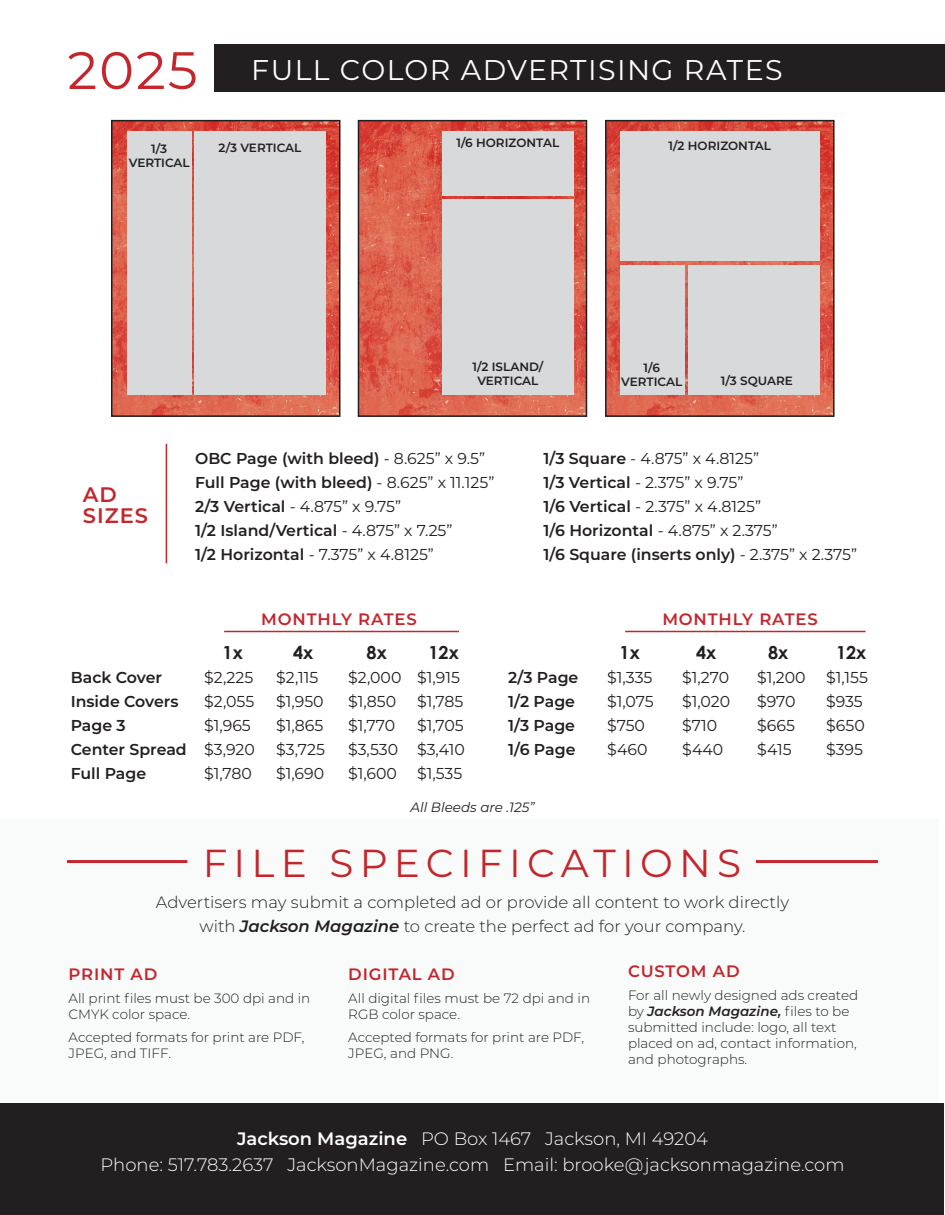
<style>
.page{position:relative;width:945px;height:1215px;background:#fff}
.page>*{position:absolute;margin:0;border:0;box-sizing:border-box;transform-origin:0 0}
.t1{font:52.5px "Montserrat";color:#c3262c}
.t2{font:39px "Montserrat";letter-spacing:.16em;color:#c3262c}
.t3{font:28.5px "Montserrat";letter-spacing:.05em;color:#fff}
.t4{font:600 21px/21px "Montserrat";letter-spacing:.05em;color:#c3262c}
.t5{font:300 18px "Montserrat";color:#fff}
.t6{font:700 18px "Century Gothic";color:#231f20}
.t7{font:300 16.5px/24px "Montserrat";color:#231f20;text-align:center}
.t8{font:600 16.5px "Montserrat";letter-spacing:.05em;color:#c3262c}
.t9{font:15.75px "Montserrat";color:#231f20}
.t10{font:600 15.75px "Montserrat";color:#231f20}
.t11{font:300 13.5px/16.2px "Montserrat";color:#231f20}
.t12{font:italic 13.5px "Montserrat";color:#231f20}
.t13{font:600 12px/14.4px "Montserrat";color:#231f20;text-align:center}
.s1{font-weight:400}
.s2{font-weight:600}
.s3{font-weight:600;font-style:italic}
</style>
<div class="page">
<div style="left:0;top:818px;width:939px;height:302px;background:#f9fafa"></div>
<div style="left:214px;top:44px;width:731px;height:48px;background:#231f20"></div>
<img style="left:608px;top:123px;width:224px;height:291px">
<div style="left:605px;top:120px;width:230px;height:297px;border:2px solid #231f20"></div>
<img style="left:361px;top:123px;width:223px;height:291px">
<div style="left:358px;top:120px;width:229px;height:297px;border:2px solid #231f20"></div>
<img style="left:114px;top:123px;width:223px;height:291px">
<div style="left:111px;top:120px;width:229px;height:297px;border:2px solid #231f20"></div>
<div style="left:194px;top:131px;width:132px;height:264px;background:#d8d9db"></div>
<div style="left:127px;top:131px;width:64px;height:264px;background:#d8d9db"></div>
<div style="left:688px;top:265px;width:131px;height:130px;background:#d8d9db"></div>
<div style="left:620px;top:131px;width:199px;height:130px;background:#d8d9db"></div>
<div style="left:442px;top:199px;width:132px;height:196px;background:#d8d9db"></div>
<div style="left:442px;top:131px;width:132px;height:64px;background:#d8d9db"></div>
<div style="left:620px;top:265px;width:64px;height:130px;background:#d8d9db"></div>
<hr style="left:67px;top:860px;width:120px;height:3px;background:#c3262c">
<hr style="left:756px;top:860px;width:122px;height:3px;background:#c3262c">
<div style="left:0;top:1103px;width:943px;height:112px;background:#231f20"></div>
<hr style="left:224px;top:631px;width:235px;height:1px;background:#c3262c">
<hr style="left:625px;top:631px;width:241px;height:1px;background:#c3262c">
<hr style="left:166px;top:444px;width:1px;height:119px;background:#c3262c">
<p class="t1" style="left:68px;top:34px;width:132px">2025</p>
<p class="t3" style="left:251px;top:50px;width:533px">FULL COLOR ADVERTISING RATES</p>
<p class="t13" style="left:151px;top:141px;width:18px">1/3</p>
<p class="t13" style="left:219px;top:140px;width:84px">2/3 VERTICAL</p>
<p class="t13" style="left:129px;top:155px;width:63px">VERTICAL</p>
<p class="t13" style="left:457px;top:135px;width:104px">1/6 HORIZONTAL</p>
<p class="t13" style="left:669px;top:138px;width:104px">1/2 HORIZONTAL</p>
<p class="t13" style="left:472px;top:359px;width:72px">1/2 ISLAND/<br>VERTICAL</p>
<p class="t13" style="left:621px;top:360px;width:63px">1/6<br>VERTICAL</p>
<p class="t13" style="left:721px;top:373px;width:74px">1/3 SQUARE</p>
<p class="t4" style="left:83px;top:483px;width:67px">AD<br>SIZES</p>
<p class="t10" style="left:195px;top:447px;width:291px">OBC Page (with bleed) <span class="s1">- 8.625” x 9.5”</span></p>
<p class="t10" style="left:195px;top:471px;width:301px">Full Page (with bleed) <span class="s1">- 8.625” x 11.125”</span></p>
<p class="t9" style="left:195px;top:496px;width:208px"><span class="s2">2/3 Vertical</span> - 4.875” x 9.75”</p>
<p class="t10" style="left:195px;top:519px;width:259px">1/2 Island/Vertical <span class="s1">- 4.875” x 7.25”</span></p>
<p class="t9" style="left:195px;top:544px;width:240px"><span class="s2">1/2 Horizontal</span> - 7.375” x 4.8125”</p>
<p class="t9" style="left:544px;top:448px;width:217px"><span class="s2">1/3 Square</span> - 4.875” x 4.8125”</p>
<p class="t9" style="left:544px;top:472px;width:201px"><span class="s2">1/3 Vertical</span> - 2.375” x 9.75”</p>
<p class="t9" style="left:544px;top:496px;width:219px"><span class="s2">1/6 Vertical</span> - 2.375” x 4.8125”</p>
<p class="t9" style="left:544px;top:520px;width:236px"><span class="s2">1/6 Horizontal</span> - 4.875” x 2.375”</p>
<p class="t10" style="left:544px;top:544px;width:315px">1/6 Square (inserts only) <span class="s1">- 2.375” x 2.375”</span></p>
<p class="t8" style="left:261px;top:607px;width:157px">MONTHLY RATES</p>
<p class="t8" style="left:662px;top:607px;width:157px">MONTHLY RATES</p>
<p class="t6" style="left:223px;top:639px;width:22px">1x</p>
<p class="t6" style="left:293px;top:639px;width:22px">4x</p>
<p class="t6" style="left:367px;top:639px;width:22px">8x</p>
<p class="t6" style="left:429px;top:639px;width:32px">12x</p>
<p class="t6" style="left:620px;top:639px;width:22px">1x</p>
<p class="t6" style="left:696px;top:639px;width:22px">4x</p>
<p class="t6" style="left:768px;top:639px;width:22px">8x</p>
<p class="t6" style="left:836px;top:639px;width:32px">12x</p>
<p class="t10" style="left:71px;top:666px;width:93px">Back Cover</p>
<p class="t9" style="left:204px;top:666px;width:51px">$2,225</p>
<p class="t9" style="left:276px;top:666px;width:44px">$2,115</p>
<p class="t9" style="left:348px;top:666px;width:113px">$2,000 $1,915</p>
<p class="t10" style="left:71px;top:690px;width:109px">Inside Covers</p>
<p class="t9" style="left:204px;top:690px;width:52px">$2,055</p>
<p class="t9" style="left:276px;top:690px;width:49px">$1,950</p>
<p class="t9" style="left:348px;top:690px;width:50px">$1,850</p>
<p class="t9" style="left:417px;top:690px;width:48px">$1,785</p>
<p class="t10" style="left:71px;top:714px;width:57px">Page 3</p>
<p class="t9" style="left:204px;top:714px;width:48px">$1,965</p>
<p class="t9" style="left:276px;top:714px;width:49px">$1,865</p>
<p class="t9" style="left:348px;top:714px;width:49px">$1,770</p>
<p class="t9" style="left:417px;top:714px;width:48px">$1,705</p>
<p class="t10" style="left:71px;top:738px;width:186px">Center Spread <span class="s1">$3,920</span></p>
<p class="t9" style="left:276px;top:738px;width:50px">$3,725</p>
<p class="t9" style="left:348px;top:738px;width:118px">$3,530 $3,410</p>
<p class="t10" style="left:71px;top:762px;width:77px">Full Page</p>
<p class="t9" style="left:204px;top:762px;width:49px">$1,780</p>
<p class="t9" style="left:276px;top:762px;width:49px">$1,690</p>
<p class="t9" style="left:348px;top:762px;width:50px">$1,600</p>
<p class="t9" style="left:417px;top:762px;width:47px">$1,535</p>
<p class="t10" style="left:508px;top:666px;width:72px">2/3 Page</p>
<p class="t9" style="left:607px;top:666px;width:47px">$1,335</p>
<p class="t9" style="left:682px;top:666px;width:48px">$1,270</p>
<p class="t9" style="left:757px;top:666px;width:50px">$1,200</p>
<p class="t9" style="left:826px;top:666px;width:43px">$1,155</p>
<p class="t10" style="left:508px;top:690px;width:68px">1/2 Page</p>
<p class="t9" style="left:607px;top:690px;width:48px">$1,075</p>
<p class="t9" style="left:682px;top:690px;width:50px">$1,020</p>
<p class="t9" style="left:757px;top:690px;width:40px">$970</p>
<p class="t9" style="left:826px;top:690px;width:38px">$935</p>
<p class="t10" style="left:508px;top:714px;width:68px">1/3 Page</p>
<p class="t9" style="left:607px;top:714px;width:39px">$750</p>
<p class="t9" style="left:682px;top:714px;width:37px">$710</p>
<p class="t9" style="left:757px;top:714px;width:39px">$665</p>
<p class="t9" style="left:826px;top:714px;width:40px">$650</p>
<p class="t10" style="left:508px;top:738px;width:69px">1/6 Page</p>
<p class="t9" style="left:607px;top:738px;width:42px">$460</p>
<p class="t9" style="left:682px;top:738px;width:43px">$440</p>
<p class="t9" style="left:757px;top:738px;width:36px">$415</p>
<p class="t9" style="left:826px;top:738px;width:38px">$395</p>
<p class="t12" style="left:410px;top:798px;width:126px">All Bleeds are .125”</p>
<p class="t2" style="left:203px;top:836px;width:540px">FILE SPECIFICATIONS</p>
<p class="t7" style="left:156px;top:889px;width:635px">Advertisers may submit a completed ad or provide all content to work directly with <span class="s3">Jackson Magazine</span> to create the perfect ad for your company.</p>
<p class="t8" style="left:69px;top:962px;width:90px">PRINT AD</p>
<p class="t11" style="left:69px;top:990px;width:243px">All print files must be 300 dpi and in<br>CMYK color space.</p>
<p class="t11" style="left:69px;top:1029px;width:238px">Accepted formats for print are PDF,<br>JPEG, and TIFF.</p>
<p class="t8" style="left:628px;top:959px;width:113px">CUSTOM AD</p>
<p class="t11" style="left:628px;top:986px;width:232px">For all newly designed ads created by <span class="s3">Jackson Magazine,</span> files to be submitted include: logo, all text placed on ad, contact information, and photographs.</p>
<p class="t8" style="left:348px;top:962px;width:108px">DIGITAL AD</p>
<p class="t11" style="left:348px;top:990px;width:243px">All digital files must be 72 dpi and in<br>RGB color space.</p>
<p class="t11" style="left:348px;top:1029px;width:238px">Accepted formats for print are PDF,<br>JPEG, and PNG.</p>
<p class="t5" style="left:237px;top:1126px;width:472px"><span class="s2">Jackson Magazine</span> PO Box 1467 Jackson, MI 49204</p>
<p class="t5" style="left:100px;top:1152px;width:746px">Phone: 517.783.2637 JacksonMagazine.com Email: brooke@jacksonmagazine.com</p>
</div>
